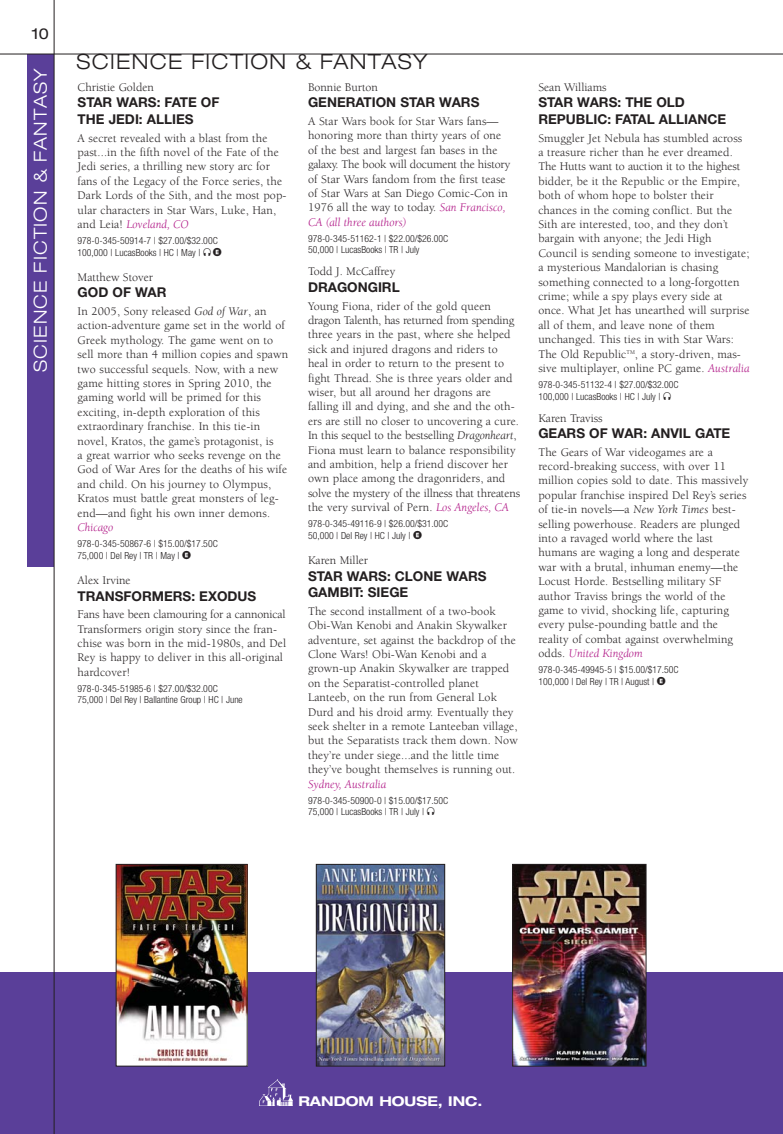
<style>
.page{position:relative;width:783px;height:1134px;background:#fff}
.page>*{position:absolute;margin:0;border:0;box-sizing:border-box;transform-origin:0 0}
.t1{font:300 expanded 21px "Helvetica Neue";letter-spacing:.065em;color:#231f20}
.t2{font:300 expanded 18px "Helvetica Neue";letter-spacing:.065em;color:#fff}
.t3{font:expanded 15px "Helvetica Neue";color:#231f20}
.t4{font:700 13.5px/16.5px "Helvetica Neue";color:#231f20}
.t5{font:700 expanded 13.5px "Helvetica Neue";color:#fff}
.t6{font:12px/14.4px "Berkeley";letter-spacing:.01em;color:#231f20}
.t7{font:italic 12px "Berkeley";color:#b01786}
.t8{font:300 condensed 9.75px/11.6px "Helvetica Neue";color:#231f20}
.s1{font-style:italic;color:#b01786}
.s2{font-family:"Mini Pics Digidings";font-weight:400;font-stretch:normal;font-size:10.8px}
.s3{font-family:"Regulator Cameo";font-weight:400;font-stretch:normal;font-size:15.3px}
.s4{font-style:italic}
</style>
<div class="page">
<div style="left:27px;top:54px;width:27px;height:513px;background:#5a3f99"></div>
<div style="left:0;top:972px;width:783px;height:162px;background:#5a3f99"></div>
<img style="left:260px;top:1080px;width:32px;height:26px">
<img style="left:118px;top:866px;width:128px;height:199px">
<div style="left:116px;top:864px;width:132px;height:203px;border:1px solid #231f20"></div>
<img style="left:318px;top:866px;width:125px;height:198px">
<div style="left:316px;top:864px;width:129px;height:202px;border:1px solid #231f20"></div>
<img style="left:514px;top:866px;width:130px;height:199px">
<div style="left:512px;top:864px;width:134px;height:203px;border:1px solid #231f20"></div>
<hr style="left:0;top:54px;width:783px;height:1px;background:#231f20">
<hr style="left:54px;top:0;width:1px;height:1134px;background:#231f20">
<p class="t3" style="left:32px;top:29px;width:18px">10</p>
<h2 class="t2" style="left:34px;top:372px;width:305px;rotate:-90deg">SCIENCE FICTION &amp; FANTASY</h2>
<h1 class="t1" style="left:77px;top:54px;width:352px">SCIENCE FICTION &amp; FANTASY</h1>
<p class="t6" style="left:78px;top:81px;width:78px">Christie Golden</p>
<p class="t4" style="left:78px;top:96px;width:143px">STAR WARS: FATE OF<br>THE JEDI: ALLIES</p>
<p class="t6" style="left:78px;top:132px;width:211px">A secret revealed with a blast from the past...in the fifth novel of the Fate of the Jedi series, a thrilling new story arc for fans of the Legacy of the Force series, the Dark Lords of the Sith, and the most pop&shy;ular characters in Star Wars, Luke, Han, and Leia! <span class="s1">Loveland, CO</span></p>
<p class="t8" style="left:78px;top:236px;width:146px">978-0-345-50914-7 | $27.00/$32.00C<br>100,000 | LucasBooks | HC | May | <span class="s2">]</span> <span class="s3">E</span></p>
<p class="t6" style="left:78px;top:271px;width:77px">Matthew Stover</p>
<p class="t4" style="left:78px;top:286px;width:90px">GOD OF WAR</p>
<p class="t6" style="left:78px;top:305px;width:212px">In 2005, Sony released <span class="s4">God of War</span>, an action-adventure game set in the world of Greek mythology. The game went on to sell more than 4 million copies and spawn two successful sequels. Now, with a new game hitting stores in Spring 2010, the gaming world will be primed for this exciting, in-depth exploration of this extraordinary franchise. In this tie-in novel, Kratos, the game’s protagonist, is<br>a great warrior who seeks revenge on the God of War Ares for the deaths of his wife and child. On his journey to Olympus, Kratos must battle great monsters of leg&shy;end—and fight his own inner demons.</p>
<p class="t7" style="left:78px;top:523px;width:37px">Chicago</p>
<p class="t8" style="left:78px;top:539px;width:142px">978-0-345-50867-6 | $15.00/$17.50C<br>75,000 | Del Rey | TR | May | <span class="s3">E</span></p>
<p class="t6" style="left:78px;top:574px;width:55px">Alex Irvine</p>
<p class="t4" style="left:78px;top:589px;width:180px">TRANSFORMERS: EXODUS</p>
<p class="t6" style="left:78px;top:608px;width:210px">Fans have been clamouring for a cannonical Transformers origin story since the fran&shy;chise was born in the mid-1980s, and Del Rey is happy to deliver in this all-original hardcover!</p>
<p class="t8" style="left:78px;top:683px;width:167px">978-0-345-51985-6 | $27.00/$32.00C<br>75,000 | Del Rey | Ballantine Group | HC | June</p>
<p class="t6" style="left:308px;top:81px;width:72px">Bonnie Burton</p>
<p class="t4" style="left:308px;top:96px;width:173px">GENERATION STAR WARS</p>
<p class="t6" style="left:308px;top:115px;width:204px">A Star Wars book for Star Wars fans— honoring more than thirty years of one of the best and largest fan bases in the galaxy. The book will document the history of Star Wars fandom from the first tease of Star Wars at San Diego Comic-Con in 1976 all the way to today. <span class="s1">San Francisco, CA (all three authors)</span></p>
<p class="t8" style="left:308px;top:233px;width:142px">978-0-345-51162-1 | $22.00/$26.00C<br>50,000 | LucasBooks | TR | July</p>
<p class="t6" style="left:308px;top:266px;width:89px">Todd J. McCaffrey</p>
<p class="t4" style="left:308px;top:280px;width:93px">DRAGONGIRL</p>
<p class="t6" style="left:308px;top:300px;width:214px">Young Fiona, rider of the gold queen dragon Talenth, has returned from spending three years in the past, where she helped sick and injured dragons and riders to heal in order to return to the present to fight Thread. She is three years older and wiser, but all around her dragons are falling ill and dying, and she and the oth&shy;ers are still no closer to uncovering a cure.<br>In this sequel to the bestselling <span class="s4">Dragonheart</span>, Fiona must learn to balance responsibility and ambition, help a friend discover her own place among the dragonriders, and solve the mystery of the illness that threatens the very survival of Pern. <span class="s1">Los Angeles, CA</span></p>
<p class="t8" style="left:308px;top:519px;width:142px">978-0-345-49116-9 | $26.00/$31.00C<br>50,000 | Del Rey | HC | July | <span class="s3">E</span></p>
<p class="t6" style="left:308px;top:554px;width:62px">Karen Miller</p>
<p class="t4" style="left:308px;top:569px;width:180px">STAR WARS: CLONE WARS<br>GAMBIT: SIEGE</p>
<p class="t6" style="left:308px;top:605px;width:211px">The second installment of a two-book Obi-Wan Kenobi and Anakin Skywalker adventure, set against the backdrop of the Clone Wars! Obi-Wan Kenobi and a grown-up Anakin Skywalker are trapped on the Separatist-controlled planet Lanteeb, on the run from General Lok Durd and his droid army. Eventually they seek shelter in a remote Lanteeban village, but the Separatists track them down. Now they’re under siege...and the little time they’ve bought themselves is running out.</p>
<p class="t7" style="left:308px;top:779px;width:80px">Sydney, Australia</p>
<p class="t8" style="left:308px;top:795px;width:142px">978-0-345-50900-0 | $15.00/$17.50C<br>75,000 | LucasBooks | TR | July | <span class="s2">]</span></p>
<p class="t6" style="left:538px;top:81px;width:70px">Sean Williams</p>
<p class="t4" style="left:538px;top:96px;width:189px">STAR WARS: THE OLD<br>REPUBLIC: FATAL ALLIANCE</p>
<p class="t6" style="left:538px;top:132px;width:213px">Smuggler Jet Nebula has stumbled across a treasure richer than he ever dreamed.<br>The Hutts want to auction it to the highest bidder, be it the Republic or the Empire, both of whom hope to bolster their chances in the coming conflict. But the Sith are interested, too, and they don’t bargain with anyone; the Jedi High Council is sending someone to investigate; a mysterious Mandalorian is chasing something connected to a long-forgotten crime; while a spy plays every side at once. What Jet has unearthed will surprise all of them, and leave none of them unchanged. This ties in with Star Wars:<br>The Old Republic<sup>TM</sup>, a story-driven, mas&shy;sive multiplayer, online PC game. <span class="s1">Australia</span></p>
<p class="t8" style="left:538px;top:380px;width:142px">978-0-345-51132-4 | $27.00/$32.00C<br>100,000 | LucasBooks | HC | July | <span class="s2">]</span></p>
<p class="t6" style="left:538px;top:412px;width:66px">Karen Traviss</p>
<p class="t4" style="left:538px;top:426px;width:193px">GEARS OF WAR: ANVIL GATE</p>
<p class="t6" style="left:538px;top:446px;width:211px">The Gears of War videogames are a record-breaking success, with over 11 million copies sold to date. This massively popular franchise inspired Del Rey’s series of tie-in novels—a <span class="s4">New York Times</span> best&shy;selling powerhouse. Readers are plunged into a ravaged world where the last humans are waging a long and desperate war with a brutal, inhuman enemy—the Locust Horde. Bestselling military SF author Traviss brings the world of the game to vivid, shocking life, capturing every pulse-pounding battle and the reality of combat against overwhelming odds. <span class="s1">United Kingdom</span></p>
<p class="t8" style="left:538px;top:665px;width:142px">978-0-345-49945-5 | $15.00/$17.50C<br>100,000 | Del Rey | TR | August | <span class="s3">E</span></p>
<p class="t5" style="left:298px;top:1096px;width:186px">RANDOM HOUSE, INC.</p>
</div>
